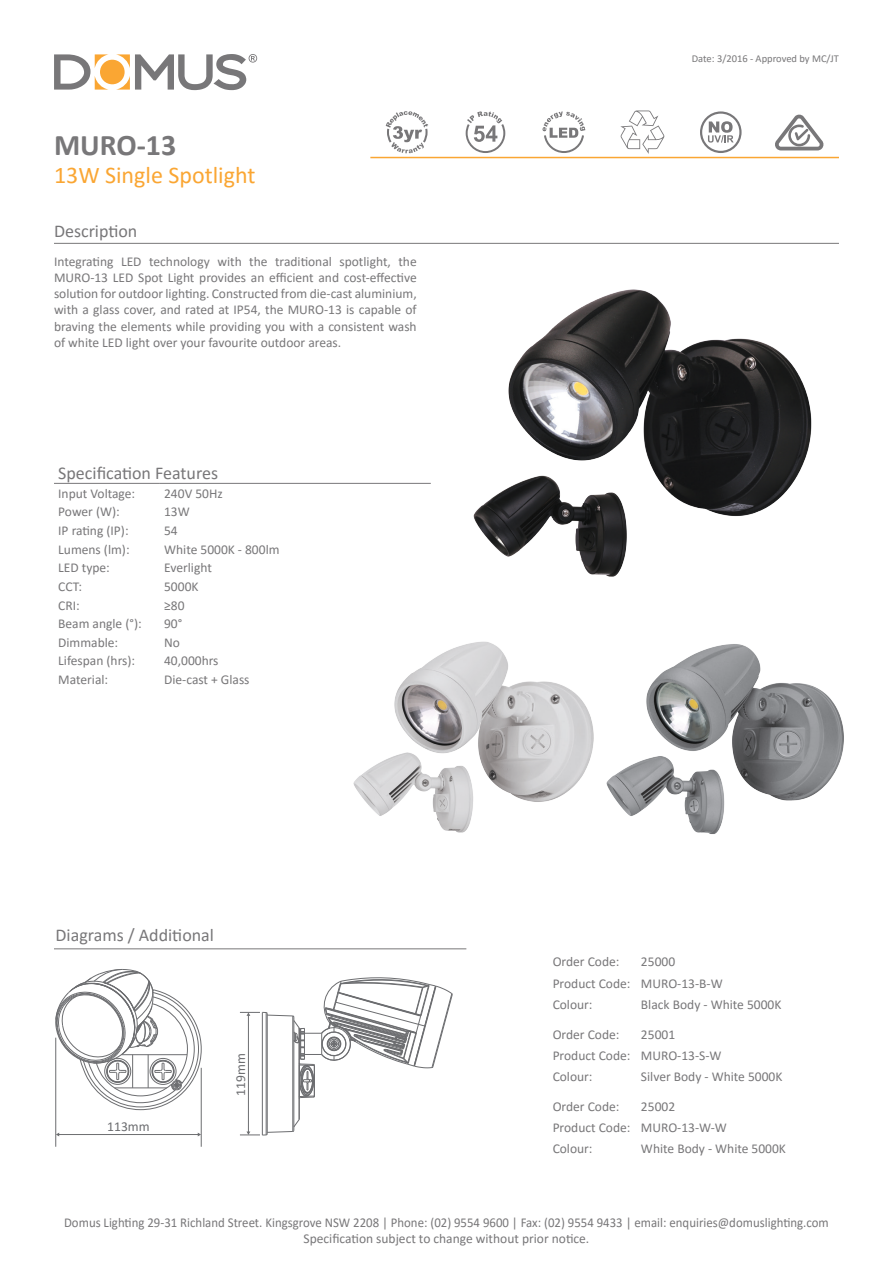
<style>
.page{position:relative;width:893px;height:1263px;background:#fff}
.page>*{position:absolute;margin:0;border:0;box-sizing:border-box;transform-origin:0 0}
.t1{font:700 30px "Calibri";color:#787779}
.t2{font:24px "Calibri";color:#faa633}
.t3{font:18px "Calibri";color:#787779}
.t4{font:13.65px "Calibri";color:#6c6d70}
.t5{font:13.5px/21.3px "Calibri";color:#787779}
.t6{font:13.5px/16.2px "Calibri";color:#787779;text-align:center;scale:.95 1}
.t7{font:10.5px "Calibri";color:#787779}
</style>
<div class="page">
<svg style="left:54px;top:54px;width:55px;height:36px"></svg>
<svg style="left:116px;top:54px;width:141px;height:36px"></svg>
<div style="left:100px;top:60px;width:25px;height:24px;background:#faa633;border-radius:50%"></div>
<hr style="left:370px;top:157px;width:469px;height:1px;background:#faa633">
<hr style="left:54px;top:243px;width:785px;height:1px;background:#787779">
<hr style="left:54px;top:948px;width:412px;height:1px;background:#787779">
<hr style="left:54px;top:483px;width:106px;height:1px;background:#787779">
<hr style="left:160px;top:483px;width:271px;height:1px;background:#787779">
<hr style="left:59px;top:1134px;width:139px;height:1px;background:#6c6d70">
<hr style="left:55px;top:1038px;width:1px;height:109px;background:#6c6d70">
<hr style="left:201px;top:1068px;width:1px;height:79px;background:#6c6d70">
<svg style="left:55px;top:969px;width:147px;height:141px"></svg>
<svg style="left:240px;top:977px;width:213px;height:159px"></svg>
<svg style="left:542px;top:111px;width:43px;height:42px"></svg>
<svg style="left:620px;top:110px;width:44px;height:44px"></svg>
<svg style="left:700px;top:111px;width:42px;height:42px"></svg>
<svg style="left:775px;top:114px;width:49px;height:36px"></svg>
<svg style="left:386px;top:111px;width:42px;height:42px"></svg>
<img style="left:508px;top:289px;width:304px;height:227px">
<img style="left:473px;top:465px;width:164px;height:112px">
<img style="left:646px;top:644px;width:198px;height:157px">
<img style="left:608px;top:748px;width:124px;height:86px">
<img style="left:394px;top:641px;width:214px;height:161px">
<img style="left:353px;top:745px;width:129px;height:88px">
<svg style="left:466px;top:111px;width:39px;height:42px"></svg>
<h1 class="t1" style="left:54px;top:123px;width:124px">MURO-13</h1>
<h2 class="t2" style="left:54px;top:158px;width:203px">13W Single Spotlight</h2>
<h3 class="t3" style="left:54px;top:219px;width:85px">Description</h3>
<p class="t5" style="left:54px;top:253px;width:364px;line-height:16.2px;text-align:justify">Integrating LED technology with the traditional spotlight, the MURO-13 LED Spot Light provides an efficient and cost-effective solution for outdoor lighting. Constructed from die-cast aluminium, with a glass cover, and rated at IP54, the MURO-13 is capable of braving the elements while providing you with a consistent wash of white LED light over your favourite outdoor areas.</p>
<h3 class="t3" style="left:58px;top:461px;width:161px">Specification Features</h3>
<p class="t5" style="left:58px;top:482px;width:78px">Input Voltage:</p>
<p class="t5" style="left:164px;top:482px;width:60px">240V 50Hz</p>
<p class="t5" style="left:58px;top:501px;width:63px">Power (W):</p>
<p class="t5" style="left:164px;top:501px;width:27px">13W</p>
<p class="t5" style="left:58px;top:519px;width:72px">IP rating (IP):</p>
<p class="t5" style="left:164px;top:519px;width:15px">54</p>
<p class="t5" style="left:58px;top:538px;width:73px">Lumens (lm):</p>
<p class="t5" style="left:164px;top:538px;width:117px">White 5000K - 800lm</p>
<p class="t5" style="left:58px;top:557px;width:53px">LED type:</p>
<p class="t5" style="left:164px;top:557px;width:49px">Everlight</p>
<p class="t5" style="left:58px;top:575px;width:25px">CCT:</p>
<p class="t5" style="left:164px;top:575px;width:36px">5000K</p>
<p class="t5" style="left:58px;top:594px;width:23px">CRI:</p>
<p class="t5" style="left:164px;top:594px;width:22px">≥80</p>
<p class="t5" style="left:58px;top:613px;width:85px">Beam angle (°):</p>
<p class="t5" style="left:164px;top:613px;width:20px">90°</p>
<p class="t5" style="left:58px;top:631px;width:61px">Dimmable:</p>
<p class="t5" style="left:164px;top:631px;width:17px">No</p>
<p class="t5" style="left:58px;top:650px;width:78px">Lifespan (hrs):</p>
<p class="t5" style="left:164px;top:650px;width:56px">40,000hrs</p>
<p class="t5" style="left:58px;top:668px;width:51px">Material:</p>
<p class="t5" style="left:164px;top:668px;width:87px">Die-cast + Glass</p>
<h3 class="t3" style="left:56px;top:922px;width:160px">Diagrams / Additional</h3>
<p class="t4" style="left:107px;top:1117px;width:44px">113mm</p>
<p class="t4" style="left:231px;top:1095px;width:44px;rotate:-90deg">119mm</p>
<p class="t7" style="left:692px;top:51px;width:149px">Date: 3/2016 - Approved by MC/JT</p>
<p class="t5" style="left:553px;top:951px;width:68px">Order Code:</p>
<p class="t5" style="left:553px;top:951px;width:172px;text-indent:88px">25000<br>Product Code: MURO-13-B-W<br>Colour:</p>
<p class="t5" style="left:641px;top:993px;width:142px">Black Body - White 5000K</p>
<p class="t5" style="left:553px;top:1023px;width:68px">Order Code:</p>
<p class="t5" style="left:553px;top:1023px;width:170px;text-indent:88px">25001<br>Product Code: MURO-13-S-W<br>Colour:</p>
<p class="t5" style="left:641px;top:1065px;width:143px">Silver Body - White 5000K</p>
<p class="t5" style="left:553px;top:1095px;width:68px">Order Code:</p>
<p class="t5" style="left:553px;top:1095px;width:176px;text-indent:88px">25002<br>Product Code: MURO-13-W-W<br>Colour:</p>
<p class="t5" style="left:641px;top:1138px;width:147px">White Body - White 5000K</p>
<p class="t6" style="left:64px;top:1214px;width:806px">Domus Lighting 29-31 Richland Street. Kingsgrove NSW 2208 | Phone: (02) 9554 9600 | Fax: (02) 9554 9433 | email: enquiries@domuslighting.com<br>Specification subject to change without prior notice.</p>
</div>
